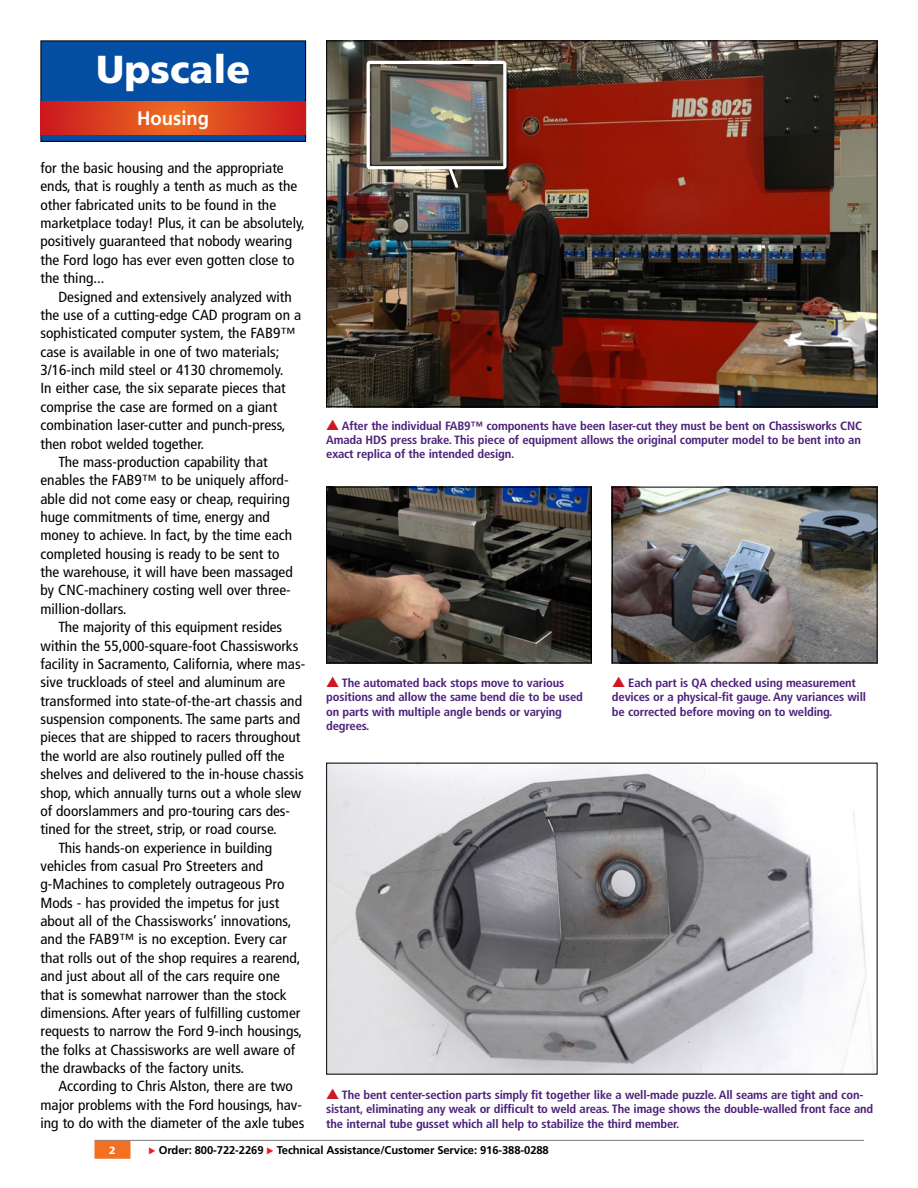
<style>
.page{position:relative;width:918px;height:1188px;background:#fff}
.page>*{position:absolute;margin:0;border:0;box-sizing:border-box;transform-origin:0 0}
.t1{font:900 39px "Frutiger LT Std";color:#fff}
.t2{font:700 19.5px "Frutiger LT Std";color:#fff;scale:.95 1}
.t3{font:condensed 14.7px/18.3px "Frutiger LT Std";color:#000;scale:1.05 1}
.t4{font:700 condensed 12px/14.4px "Frutiger LT Std";letter-spacing:-.015em;color:#4d207a;scale:1.05 1}
.t5{font:700 11.25px "Frutiger LT Std";letter-spacing:-.01em;color:#000}
.t6{font:900 10.5px "Frutiger LT Std";color:#fff}
.s1{font-family:"European Pi Three";font-weight:400;font-size:9px;color:#ed1e25}
</style>
<div class="page">
<hr style="left:94px;top:1140px;width:770px;height:1px;background:#77787b">
<div style="left:95px;top:1142px;width:35px;height:16px;background:#f36f21"></div>
<div style="left:94px;top:1141px;width:36px;height:18px;border:2px solid #f36f21"></div>
<div style="left:41px;top:41px;width:265px;height:100px;background:#034ea2"></div>
<div style="left:40px;top:40px;width:266px;height:102px;border:1px solid #000"></div>
<svg style="left:40px;top:101px;width:266px;height:34px;background:#db411f"></svg>
<img style="left:328px;top:42px;width:548px;height:363px">
<img style="left:614px;top:489px;width:262px;height:172px">
<div style="left:612px;top:487px;width:266px;height:176px;border:1px solid #000"></div>
<img style="left:328px;top:489px;width:262px;height:172px">
<div style="left:326px;top:487px;width:266px;height:176px;border:1px solid #000"></div>
<img style="left:371px;top:65px;width:131px;height:100px">
<div style="left:367px;top:61px;width:139px;height:108px;border:3px solid #fff;border-radius:2px"></div>
<svg style="left:446px;top:165px;width:15px;height:25px"></svg>
<img style="left:328px;top:765px;width:546px;height:308px">
<h1 class="t1" style="left:96px;top:46px;width:155px">Upscale</h1>
<h2 class="t2" style="left:137px;top:107px;width:77px">Housing</h2>
<p class="t3" style="left:40px;top:159px;width:253px">for the basic housing and the appropriate ends, that is roughly a tenth as much as the other fabricated units to be found in the marketplace today! Plus, it can be absolutely, positively guaranteed that nobody wearing the Ford logo has ever even gotten close to the thing...</p>
<p class="t3" style="left:58px;top:287px;width:224px">Designed and extensively analyzed with</p>
<p class="t3" style="left:40px;top:306px;width:250px">the use of a cutting-edge CAD program on a</p>
<p class="t3" style="left:40px;top:324px;width:245px">sophisticated computer system, the FAB9™</p>
<p class="t3" style="left:40px;top:343px;width:229px">case is available in one of two materials;</p>
<p class="t3" style="left:40px;top:361px;width:233px">3/16-inch mild steel or 4130 chromemoly.</p>
<p class="t3" style="left:40px;top:379px;width:235px">In either case, the six separate pieces that</p>
<p class="t3" style="left:40px;top:398px;width:227px">comprise the case are formed on a giant</p>
<p class="t3" style="left:40px;top:416px;width:235px">combination laser-cutter and punch-press,</p>
<p class="t3" style="left:40px;top:434px;width:157px">then robot welded together.</p>
<p class="t3" style="left:58px;top:453px;width:201px">The mass-production capability that</p>
<p class="t3" style="left:40px;top:471px;width:238px">enables the FAB9™ to be uniquely afford-</p>
<p class="t3" style="left:40px;top:489px;width:239px">able did not come easy or cheap, requiring</p>
<p class="t3" style="left:40px;top:508px;width:220px">huge commitments of time, energy and</p>
<p class="t3" style="left:40px;top:526px;width:241px">money to achieve. In fact, by the time each</p>
<p class="t3" style="left:40px;top:545px;width:229px">completed housing is ready to be sent to</p>
<p class="t3" style="left:40px;top:563px;width:242px">the warehouse, it will have been massaged</p>
<p class="t3" style="left:40px;top:581px;width:240px">by CNC-machinery costing well over three-</p>
<p class="t3" style="left:40px;top:600px;width:84px">million-dollars.</p>
<p class="t3" style="left:58px;top:618px;width:215px">The majority of this equipment resides</p>
<p class="t3" style="left:40px;top:636px;width:247px">within the 55,000-square-foot Chassisworks</p>
<p class="t3" style="left:40px;top:655px;width:254px">facility in Sacramento, California, where mas-</p>
<p class="t3" style="left:40px;top:673px;width:235px">sive truckloads of steel and aluminum are</p>
<p class="t3" style="left:40px;top:692px;width:251px">transformed into state-of-the-art chassis and</p>
<p class="t3" style="left:40px;top:710px;width:249px">suspension components. The same parts and</p>
<p class="t3" style="left:40px;top:728px;width:249px">pieces that are shipped to racers throughout</p>
<p class="t3" style="left:40px;top:747px;width:234px">the world are also routinely pulled off the</p>
<p class="t3" style="left:40px;top:765px;width:252px">shelves and delivered to the in-house chassis</p>
<p class="t3" style="left:40px;top:783px;width:250px">shop, which annually turns out a whole slew</p>
<p class="t3" style="left:40px;top:802px;width:239px">of doorslammers and pro-touring cars des-</p>
<p class="t3" style="left:40px;top:820px;width:227px">tined for the street, strip, or road course.</p>
<p class="t3" style="left:58px;top:838px;width:205px">This hands-on experience in building</p>
<p class="t3" style="left:40px;top:857px;width:214px">vehicles from casual Pro Streeters and</p>
<p class="t3" style="left:40px;top:875px;width:234px">g-Machines to completely outrageous Pro</p>
<p class="t3" style="left:40px;top:894px;width:229px">Mods - has provided the impetus for just</p>
<p class="t3" style="left:40px;top:912px;width:240px">about all of the Chassisworks’ innovations,</p>
<p class="t3" style="left:40px;top:930px;width:236px">and the FAB9™ is no exception. Every car</p>
<p class="t3" style="left:40px;top:949px;width:249px">that rolls out of the shop requires a rearend,</p>
<p class="t3" style="left:40px;top:967px;width:230px">and just about all of the cars require one</p>
<p class="t3" style="left:40px;top:985px;width:236px">that is somewhat narrower than the stock</p>
<p class="t3" style="left:40px;top:1004px;width:249px">dimensions. After years of fulfilling customer</p>
<p class="t3" style="left:40px;top:1022px;width:251px">requests to narrow the Ford 9-inch housings,</p>
<p class="t3" style="left:40px;top:1041px;width:244px">the folks at Chassisworks are well aware of</p>
<p class="t3" style="left:40px;top:1059px;width:195px">the drawbacks of the factory units.</p>
<p class="t3" style="left:58px;top:1077px;width:225px">According to Chris Alston, there are two</p>
<p class="t3" style="left:40px;top:1096px;width:251px">major problems with the Ford housings, hav-</p>
<p class="t3" style="left:40px;top:1114px;width:253px">ing to do with the diameter of the axle tubes</p>
<p class="t4" style="left:326px;top:418px;width:512px;text-align:justify;text-indent:16px">After the individual FAB9™ components have been laser-cut they must be bent on Chassisworks CNC Amada HDS press brake. This piece of equipment allows the original computer model to be bent into an exact replica of the intended design.</p>
<p class="t4" style="left:326px;top:676px;width:246px;text-indent:16px">The automated back stops move to various positions and allow the same bend die to be used on parts with multiple angle bends or varying degrees.</p>
<p class="t4" style="left:612px;top:676px;width:244px;text-indent:16px">Each part is QA checked using measurement devices or a physical-fit gauge. Any variances will be corrected before moving on to welding.</p>
<p class="t4" style="left:326px;top:1088px;width:523px;text-indent:16px">The bent center-section parts simply fit together like a well-made puzzle. All seams are tight and con&shy;sistant, eliminating any weak or difficult to weld areas. The image shows the double-walled front face and the internal tube gusset which all help to stabilize the third member.</p>
<p class="t6" style="left:109px;top:1144px;width:8px">2</p>
<p class="t5" style="left:148px;top:1144px;width:402px"><span class="s1">E</span> Order: 800-722-2269 <span class="s1">E</span> Technical Assistance/Customer Service: 916-388-0288</p>
</div>
